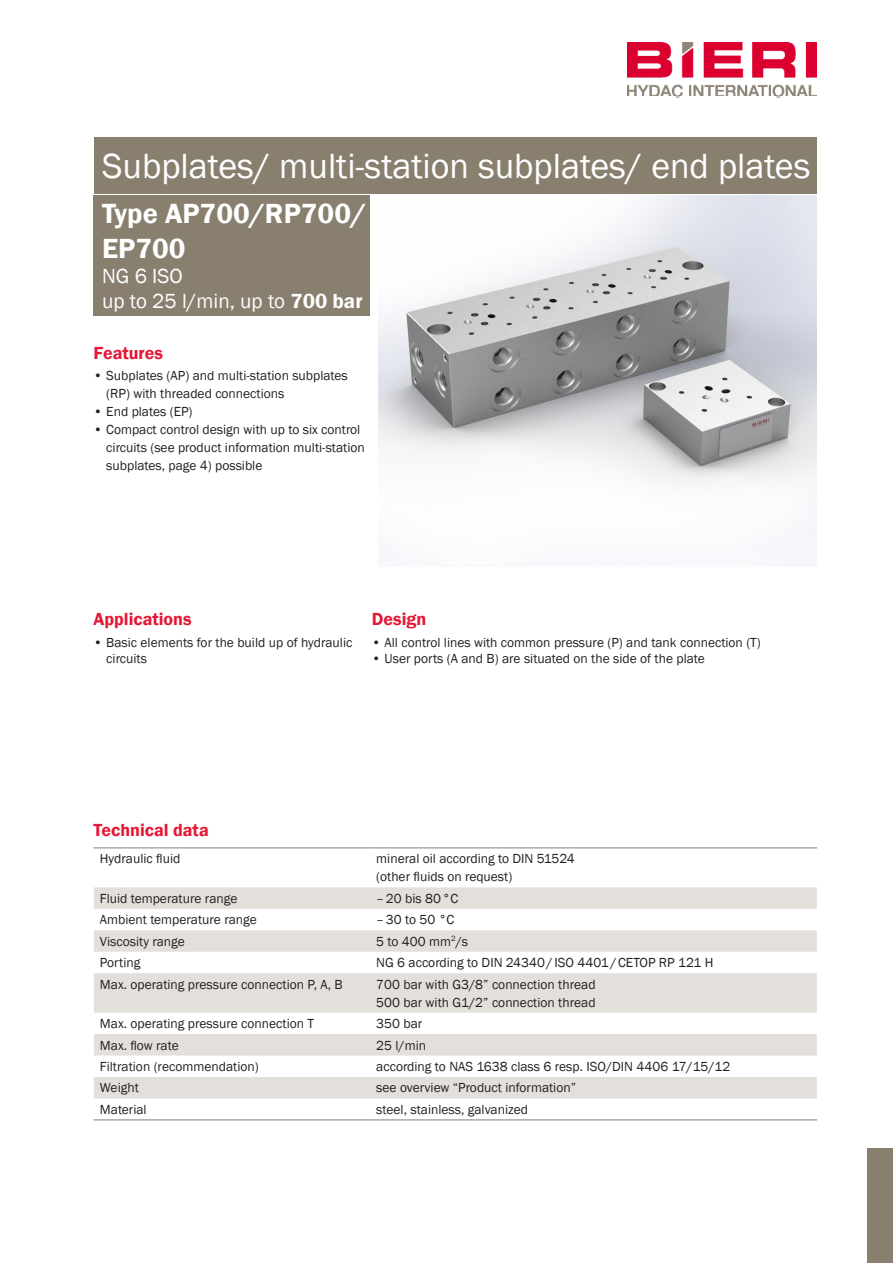
<style>
.page{position:relative;width:893px;height:1263px;background:#fff}
.page>*{position:absolute;margin:0;border:0;box-sizing:border-box;transform-origin:0 0}
._01_Titelseite_Titel_1{font:36px "Franklin Gothic";color:#fff}
._02_Titelseite_Untertitel_1{font:600 28.5px/34.2px "Franklin Gothic";color:#fff}
._03_Titelseite_Untertitel_2{font:21px "Franklin Gothic";color:#fff}
._04_Titel_rot{font:600 18px "Franklin Gothic";color:#e51836}
._07_1_Grundtext_Englisch{font:13.5px/18px "Franklin Gothic";color:#231f20}
._07_Grundtext{font:13.5px "Franklin Gothic";color:#231f20}
.s1{font-weight:600}
</style>
<div class="page">
<img style="left:627px;top:43px;width:189px;height:55px">
<div style="left:867px;top:1148px;width:26px;height:115px;background:#887f6f"></div>
<div style="left:94px;top:137px;width:722px;height:56px;background:#887f6f"></div>
<div style="left:94px;top:195px;width:276px;height:121px;background:#887f6f"></div>
<img style="left:378px;top:195px;width:438px;height:343px">
<svg style="left:94px;top:887px;width:723px;height:211px;fill:#e3e0db"></svg>
<hr style="left:94px;top:1119px;width:276px;height:1px;background:#887f6f">
<hr style="left:370px;top:1119px;width:447px;height:1px;background:#887f6f">
<hr style="left:94px;top:847px;width:276px;height:1px;background:#887f6f">
<hr style="left:370px;top:847px;width:447px;height:1px;background:#887f6f">
<p class="_01_Titelseite_Titel_1" style="left:102px;top:144px;width:710px">Subplates/ multi-station subplates/ end plates</p>
<p class="_02_Titelseite_Untertitel_1" style="left:102px;top:197px;width:266px">Type AP700/RP700/<br>EP700</p>
<p class="_03_Titelseite_Untertitel_2" style="left:102px;top:263px;width:82px">NG 6 ISO</p>
<p class="_03_Titelseite_Untertitel_2" style="left:102px;top:288px;width:262px">up to 25 l/min, up to <span class="s1">700 bar</span></p>
<p class="_04_Titel_rot" style="left:94px;top:342px;width:71px">Features</p>
<p class="_07_1_Grundtext_Englisch" style="left:106px;top:367px;width:243px;text-indent:-13px">• Subplates (AP) and multi-station subplates (RP) with threaded connections</p>
<p class="_07_1_Grundtext_Englisch" style="left:94px;top:403px;width:101px">• End plates (EP)</p>
<p class="_07_1_Grundtext_Englisch" style="left:106px;top:421px;width:260px;text-indent:-13px">• Compact control design with up to six control circuits (see product information multi-station subplates, page 4) possible</p>
<p class="_04_Titel_rot" style="left:94px;top:608px;width:100px">Applications</p>
<p class="_07_1_Grundtext_Englisch" style="left:106px;top:634px;width:248px;line-height:16.2px;text-indent:-13px">• Basic elements for the build up of hydraulic circuits</p>
<p class="_04_Titel_rot" style="left:372px;top:608px;width:56px">Design</p>
<p class="_07_1_Grundtext_Englisch" style="left:372px;top:634px;width:390px">• All control lines with common pressure (P) and tank connection (T)</p>
<p class="_07_1_Grundtext_Englisch" style="left:372px;top:650px;width:334px">• User ports (A and B) are situated on the side of the plate</p>
<p class="_04_Titel_rot" style="left:94px;top:818px;width:117px">Technical data</p>
<p class="_07_1_Grundtext_Englisch" style="left:100px;top:850px;width:82px">Hydraulic fluid</p>
<p class="_07_1_Grundtext_Englisch" style="left:376px;top:850px;width:200px">mineral oil according to DIN 51524</p>
<p class="_07_1_Grundtext_Englisch" style="left:376px;top:868px;width:137px">(other fluids on request)</p>
<p class="_07_1_Grundtext_Englisch" style="left:100px;top:889px;width:139px">Fluid temperature range</p>
<p class="_07_Grundtext" style="left:376px;top:890px;width:84px">–20 bis 80°C</p>
<p class="_07_1_Grundtext_Englisch" style="left:100px;top:911px;width:159px">Ambient temperature range</p>
<p class="_07_1_Grundtext_Englisch" style="left:376px;top:911px;width:80px">–30 to 50 °C</p>
<p class="_07_1_Grundtext_Englisch" style="left:100px;top:932px;width:86px">Viscosity range</p>
<p class="_07_1_Grundtext_Englisch" style="left:376px;top:932px;width:93px">5 to 400 mm<sup>2</sup>/s</p>
<p class="_07_1_Grundtext_Englisch" style="left:100px;top:954px;width:42px">Porting</p>
<p class="_07_1_Grundtext_Englisch" style="left:376px;top:954px;width:339px">NG 6 according to DIN 24340/ ISO 4401/CETOP RP 121 H</p>
<p class="_07_1_Grundtext_Englisch" style="left:100px;top:975px;width:244px">Max. operating pressure connection P, A, B</p>
<p class="_07_1_Grundtext_Englisch" style="left:376px;top:975px;width:221px">700 bar with G3/8” connection thread</p>
<p class="_07_1_Grundtext_Englisch" style="left:376px;top:993px;width:221px">500 bar with G1/2” connection thread</p>
<p class="_07_1_Grundtext_Englisch" style="left:100px;top:1015px;width:216px">Max. operating pressure connection T</p>
<p class="_07_1_Grundtext_Englisch" style="left:376px;top:1015px;width:47px">350 bar</p>
<p class="_07_1_Grundtext_Englisch" style="left:100px;top:1036px;width:80px">Max. flow rate</p>
<p class="_07_1_Grundtext_Englisch" style="left:376px;top:1036px;width:51px">25 l/min</p>
<p class="_07_1_Grundtext_Englisch" style="left:100px;top:1058px;width:160px">Filtration (recommendation)</p>
<p class="_07_1_Grundtext_Englisch" style="left:376px;top:1058px;width:355px">according to NAS 1638 class 6 resp. ISO/DIN 4406 17/15/12</p>
<p class="_07_1_Grundtext_Englisch" style="left:100px;top:1079px;width:40px">Weight</p>
<p class="_07_1_Grundtext_Englisch" style="left:376px;top:1079px;width:201px">see overview “Product information”</p>
<p class="_07_1_Grundtext_Englisch" style="left:100px;top:1101px;width:48px">Material</p>
<p class="_07_1_Grundtext_Englisch" style="left:376px;top:1101px;width:153px">steel, stainless, galvanized</p>
</div>
